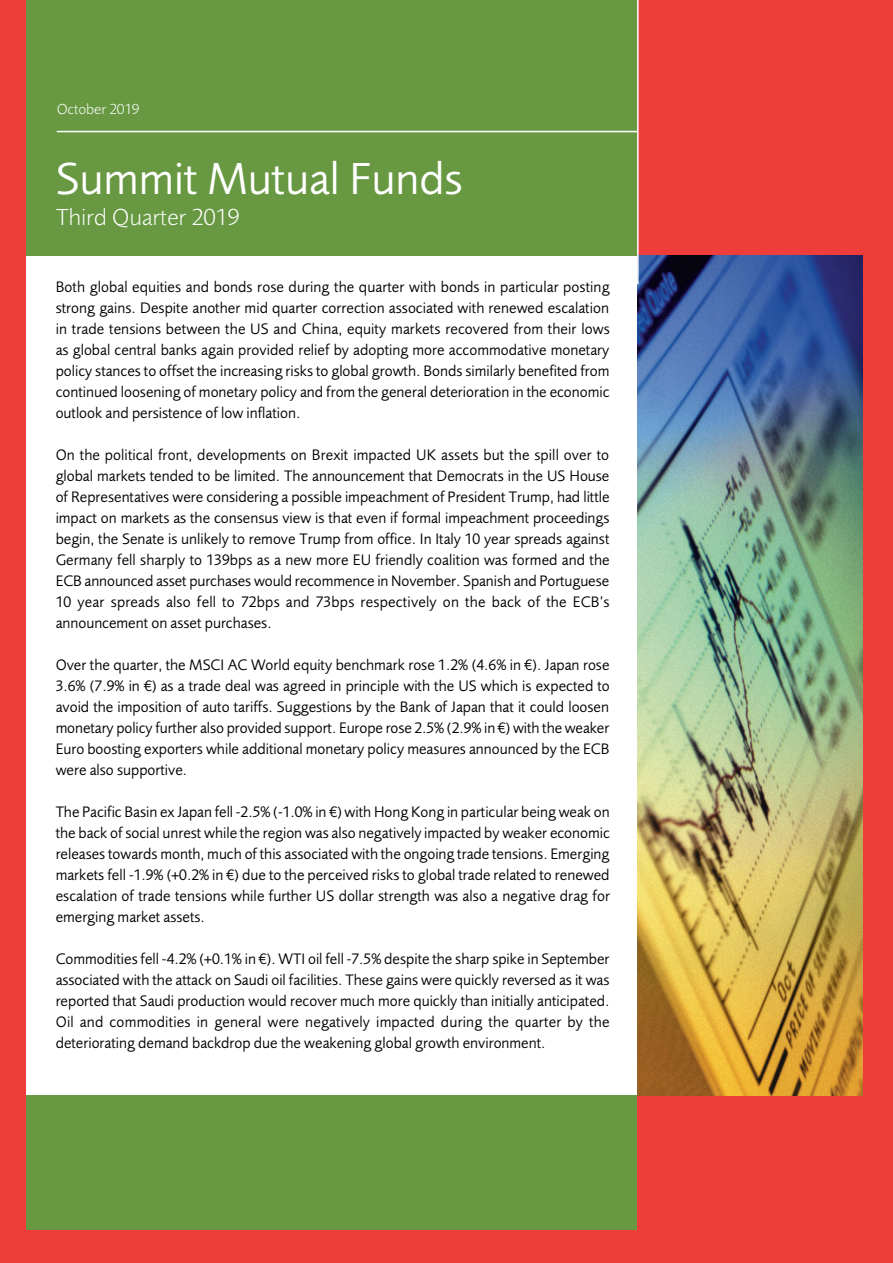
<style>
.page{position:relative;width:893px;height:1263px;background:#fff}
.page>*{position:absolute;margin:0;border:0;box-sizing:border-box;transform-origin:0 0}
.t1{font:46.5px "Foundry Sans";color:#fff}
.t2{font:300 24px "Foundry Sans";color:#fff}
.t3{font:15.75px/21px "Foundry Sans";color:#000;text-align:justify}
.t4{font:300 15px "Foundry Sans";color:#fff}
</style>
<div class="page">
<div style="left:26px;top:0;width:612px;height:256px;background:#689942"></div>
<div style="left:26px;top:1095px;width:612px;height:136px;background:#689942"></div>
<hr style="left:57px;top:131px;width:581px;height:1px;background:#fff">
<div style="left:638px;top:0;width:255px;height:284px;background:#ef3d3b"></div>
<div style="left:0;top:0;width:26px;height:1263px;background:#ef3d3b"></div>
<div style="left:862px;top:239px;width:31px;height:913px;background:#ef3d3b"></div>
<div style="left:638px;top:1095px;width:255px;height:164px;background:#ef3d3b"></div>
<div style="left:9px;top:1231px;width:884px;height:32px;background:#ef3d3b"></div>
<img style="left:638px;top:255px;width:224px;height:840px">
<hr style="left:637px;top:0;width:2px;height:284px;background:#fff">
<p class="t4" style="left:57px;top:101px;width:84px">October 2019</p>
<h1 class="t1" style="left:56px;top:153px;width:409px">Summit Mutual Funds</h1>
<h2 class="t2" style="left:56px;top:204px;width:185px">Third Quarter 2019</h2>
<p class="t3" style="left:56px;top:276px;width:556px">Both global equities and bonds rose during the quarter with bonds in particular posting strong gains. Despite another mid quarter correction associated with renewed escalation in trade tensions between the US and China, equity markets recovered from their lows as global central banks again provided relief by adopting more accommodative monetary policy stances to offset the increasing risks to global growth. Bonds similarly benefited from continued loosening of monetary policy and from the general deterioration in the economic outlook and persistence of low inflation.</p>
<p class="t3" style="left:56px;top:444px;width:555px">On the political front, developments on Brexit impacted UK assets but the spill over to global markets tended to be limited. The announcement that Democrats in the US House of Representatives were considering a possible impeachment of President Trump, had little impact on markets as the consensus view is that even if formal impeachment proceedings begin, the Senate is unlikely to remove Trump from office. In Italy 10 year spreads against Germany fell sharply to 139bps as a new more EU friendly coalition was formed and the ECB announced asset purchases would recommence in November. Spanish and Portuguese 10 year spreads also fell to 72bps and 73bps respectively on the back of the ECB’s announcement on asset purchases.</p>
<p class="t3" style="left:56px;top:654px;width:556px">Over the quarter, the MSCI AC World equity benchmark rose 1.2% (4.6% in €). Japan rose 3.6% (7.9% in €) as a trade deal was agreed in principle with the US which is expected to avoid the imposition of auto tariffs. Suggestions by the Bank of Japan that it could loosen monetary policy further also provided support. Europe rose 2.5% (2.9% in €) with the weaker Euro boosting exporters while additional monetary policy measures announced by the ECB were also supportive.</p>
<p class="t3" style="left:56px;top:801px;width:556px">The Pacific Basin ex Japan fell -2.5% (-1.0% in €) with Hong Kong in particular being weak on the back of social unrest while the region was also negatively impacted by weaker economic releases towards month, much of this associated with the ongoing trade tensions. Emerging markets fell -1.9% (+0.2% in €) due to the perceived risks to global trade related to renewed escalation of trade tensions while further US dollar strength was also a negative drag for emerging market assets.</p>
<p class="t3" style="left:56px;top:948px;width:555px">Commodities fell -4.2% (+0.1% in €). WTI oil fell -7.5% despite the sharp spike in September associated with the attack on Saudi oil facilities. These gains were quickly reversed as it was reported that Saudi production would recover much more quickly than initially anticipated.<br>Oil and commodities in general were negatively impacted during the quarter by the deteriorating demand backdrop due the weakening global growth environment.</p>
</div>
